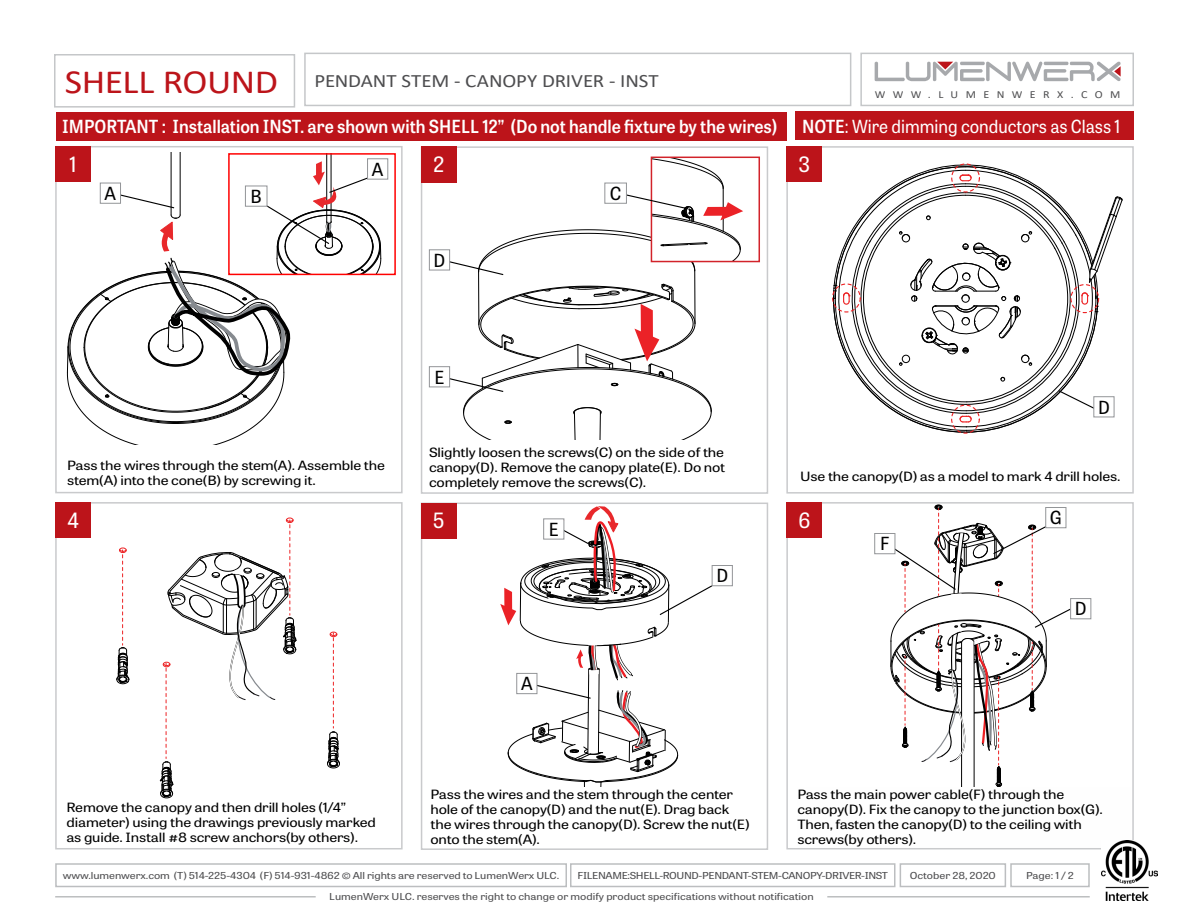
<style>
.page{position:relative;width:1188px;height:918px;background:#fff}
.page>*{position:absolute;margin:0;border:0;box-sizing:border-box;transform-origin:0 0}
.t1{font:34.05px "Calibri";letter-spacing:-.015em;color:#bc141a;scale:1.11 1}
.t2{font:21px "Tablet Gothic";color:#fff}
.t3{font:18.9px "Calibri";letter-spacing:-.005em;color:#4d4d4f;scale:1.11 1}
.t4{font:600 18px "Tablet Gothic";color:#fff;scale:.95 1}
.t5{font:18px "Tablet Gothic";color:#fff;scale:.95 1}
.t6{font:18px "Tablet Gothic";color:#000}
.t7{font:12.75px/15px "Tablet Gothic";letter-spacing:-.01em;color:#000;scale:1.18 1}
.t8{font:10.8px "Calibri";letter-spacing:.62em;color:#4d4d4f;scale:1.11 1}
.t9{font:9.6px "Tablet Gothic";letter-spacing:-.005em;color:#4d4d4f;scale:1.18 1}
.t10{font:9.6px "Tablet Gothic";letter-spacing:-.035em;color:#4d4d4f;scale:1.18 1}
.s1{font-weight:600}
</style>
<div class="page">
<hr style="left:180px;top:153px;width:1px;height:62px;background:#000">
<hr style="left:171px;top:153px;width:1px;height:62px;background:#000">
<hr style="left:331px;top:154px;width:1px;height:68px;background:#000">
<hr style="left:326px;top:154px;width:1px;height:68px;background:#000">
<div style="left:228px;top:153px;width:168px;height:122px;border:2px solid #f00"></div>
<div style="left:951px;top:405px;width:29px;height:29px;border:1px dashed #ed2224;border-radius:50%"></div>
<svg style="left:832px;top:163px;width:290px;height:269px"></svg>
<hr style="left:478px;top:272px;width:1px;height:53px;background:#000">
<hr style="left:694px;top:271px;width:1px;height:53px;background:#000">
<svg style="left:117px;top:548px;width:13px;height:136px"></svg>
<svg style="left:327px;top:632px;width:13px;height:136px"></svg>
<svg style="left:160px;top:518px;width:137px;height:280px"></svg>
<div style="left:651px;top:157px;width:109px;height:105px;border:2px solid #d2232a"></div>
<svg style="left:429px;top:157px;width:314px;height:119px"></svg>
<svg style="left:429px;top:284px;width:283px;height:156px"></svg>
<svg style="left:67px;top:158px;width:322px;height:287px"></svg>
<svg style="left:500px;top:506px;width:233px;height:281px"></svg>
<svg style="left:874px;top:505px;width:218px;height:282px"></svg>
<div style="left:860px;top:53px;width:274px;height:53px;border:2px solid #c5c7c9"></div>
<div style="left:55px;top:863px;width:512px;height:24px;border:2px solid #bcbec0"></div>
<div style="left:570px;top:863px;width:326px;height:24px;border:2px solid #bcbec0"></div>
<div style="left:900px;top:863px;width:106px;height:24px;border:2px solid #bcbec0"></div>
<div style="left:1010px;top:863px;width:80px;height:24px;border:2px solid #bcbec0"></div>
<hr style="left:55px;top:896px;width:261px;height:2px;background:#bcbec0">
<hr style="left:827px;top:896px;width:263px;height:2px;background:#bcbec0">
<div style="left:304px;top:53px;width:547px;height:53px;border:2px solid #c5c7c9"></div>
<div style="left:55px;top:146px;width:348px;height:347px;border:2px solid #c9cacc"></div>
<div style="left:421px;top:146px;width:347px;height:348px;border:2px solid #c9cacc"></div>
<div style="left:421px;top:503px;width:347px;height:347px;border:2px solid #c9cacc"></div>
<div style="left:786px;top:502px;width:348px;height:347px;border:2px solid #c9cacc"></div>
<div style="left:55px;top:502px;width:348px;height:347px;border:2px solid #c9cacc"></div>
<div style="left:786px;top:146px;width:348px;height:348px;border:2px solid #c9cacc"></div>
<div style="left:55px;top:146px;width:36px;height:36px;background:#bc141a"></div>
<div style="left:55px;top:502px;width:36px;height:36px;background:#bc141a"></div>
<div style="left:421px;top:146px;width:36px;height:36px;background:#bc141a"></div>
<div style="left:421px;top:503px;width:36px;height:36px;background:#bc141a"></div>
<div style="left:786px;top:146px;width:36px;height:36px;background:#bc141a"></div>
<div style="left:786px;top:502px;width:36px;height:36px;background:#bc141a"></div>
<img style="left:1101px;top:841px;width:57px;height:60px">
<div style="left:796px;top:112px;width:338px;height:28px;background:#bc141a"></div>
<div style="left:56px;top:112px;width:730px;height:28px;background:#bc141a"></div>
<svg style="left:875px;top:62px;width:246px;height:19px"></svg>
<div style="left:54px;top:54px;width:241px;height:54px;border:2px solid #c5c7c9"></div>
<h1 class="t1" style="left:65px;top:58px;width:194px">SHELL ROUND</h1>
<h3 class="t3" style="left:315px;top:68px;width:312px">PENDANT STEM - CANOPY DRIVER - INST</h3>
<p class="t8" style="left:875px;top:87px;width:223px">WWW.LUMENWERX.COM</p>
<h3 class="t4" style="left:62px;top:114px;width:754px">IMPORTANT : Installation INST. are shown with SHELL 12” (Do not handle fixture by the wires)</h3>
<h3 class="t5" style="left:802px;top:114px;width:337px"><span class="s1">NOTE</span>: Wire dimming conductors as Class 1</h3>
<h2 class="t2" style="left:70px;top:150px;width:9px">1</h2>
<h3 class="t6" style="left:372px;top:157px;width:13px">A</h3>
<h2 class="t2" style="left:433px;top:150px;width:13px">2</h2>
<h3 class="t6" style="left:105px;top:181px;width:13px">A</h3>
<h3 class="t6" style="left:610px;top:181px;width:13px">C</h3>
<h3 class="t6" style="left:251px;top:184px;width:13px">B</h3>
<h3 class="t6" style="left:434px;top:248px;width:13px">D</h3>
<h3 class="t6" style="left:434px;top:365px;width:12px">E</h3>
<p class="t7" style="left:67px;top:458px;width:271px">Pass the wires through the stem(A). Assemble the stem(A) into the cone(B) by screwing it.</p>
<h2 class="t2" style="left:67px;top:506px;width:13px">4</h2>
<p class="t7" style="left:66px;top:799px;width:264px">Remove the canopy and then drill holes (1/4” diameter) using the drawings previously marked as guide. Install #8 screw anchors(by others).</p>
<p class="t7" style="left:429px;top:444px;width:253px;text-align:justify">Slightly loosen the screws(C) on the side of the canopy(D). Remove the canopy plate(E). Do not completely remove the screws(C).</p>
<h2 class="t2" style="left:433px;top:506px;width:13px">5</h2>
<h3 class="t6" style="left:549px;top:517px;width:12px">E</h3>
<h3 class="t6" style="left:521px;top:671px;width:13px">A</h3>
<h3 class="t6" style="left:716px;top:563px;width:13px">D</h3>
<p class="t7" style="left:430px;top:786px;width:272px">Pass the wires and the stem through the center hole of the canopy(D) and the nut(E). Drag back the wires through the canopy(D). Screw the nut(E) onto the stem(A).</p>
<h2 class="t2" style="left:799px;top:150px;width:13px">3</h2>
<h3 class="t6" style="left:1098px;top:395px;width:13px">D</h3>
<p class="t7" style="left:800px;top:469px;width:273px">Use the canopy(D) as a model to mark 4 drill holes.</p>
<h2 class="t2" style="left:798px;top:506px;width:14px">6</h2>
<h3 class="t6" style="left:880px;top:531px;width:11px">F</h3>
<h3 class="t6" style="left:1050px;top:505px;width:14px">G</h3>
<h3 class="t6" style="left:1075px;top:596px;width:13px">D</h3>
<p class="t7" style="left:797px;top:786px;width:260px">Pass the main power cable(F) through the canopy(D). Fix the canopy to the junction box(G).<br>Then, fasten the canopy(D) to the ceiling with screws(by others).</p>
<p class="t9" style="left:63px;top:869px;width:422px">www.lumenwerx.com (T) 514-225-4304 (F) 514-931-4862 © All rights are reserved to LumenWerx ULC.</p>
<p class="t10" style="left:578px;top:869px;width:265px">FILE NAME:SHELL-ROUND-PENDANT-STEM-CANOPY-DRIVER-INST</p>
<p class="t9" style="left:910px;top:869px;width:74px">October 28, 2020</p>
<p class="t9" style="left:1026px;top:869px;width:42px">Page: 1 / 2</p>
<p class="t9" style="left:329px;top:889px;width:412px">LumenWerx ULC. reserves the right to change or modify product specifications without notification</p>
</div>
